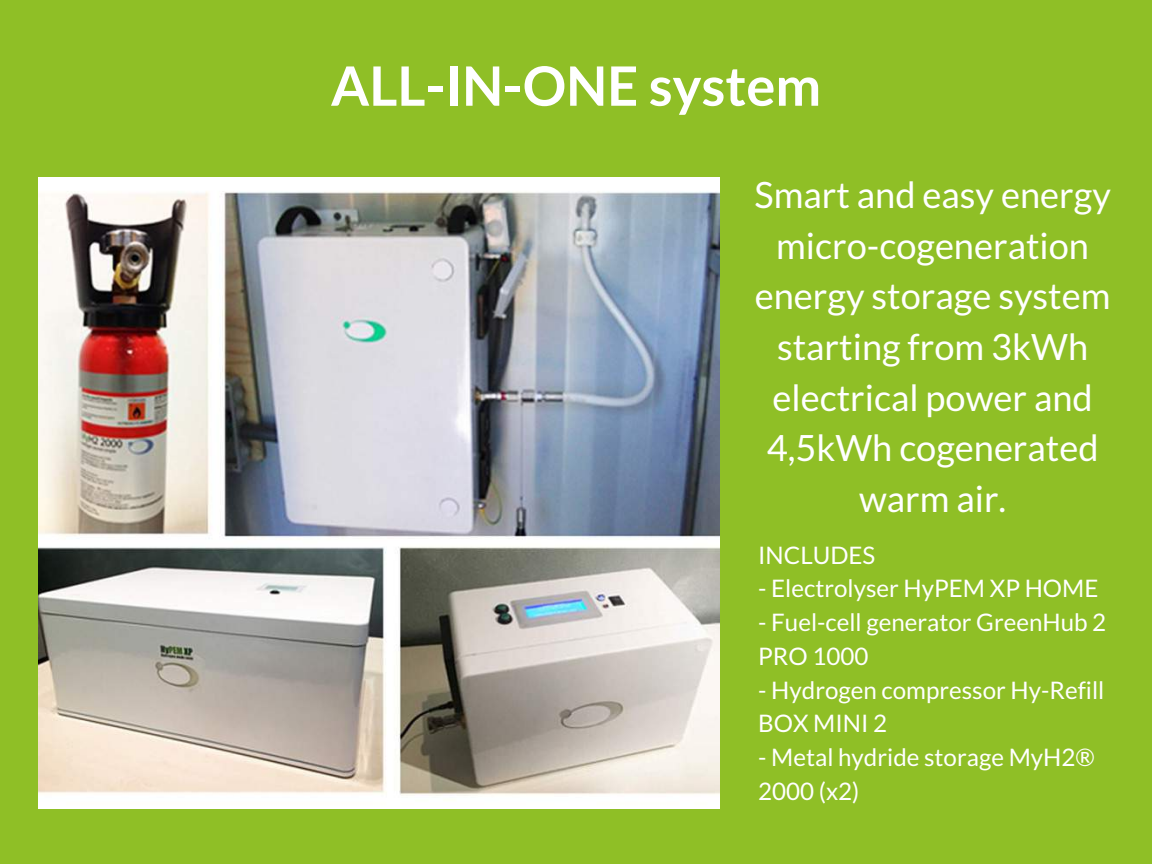
<style>
.page{position:relative;width:1152px;height:864px;background:#8fbf26}
.page>*{position:absolute;margin:0;border:0;box-sizing:border-box;transform-origin:0 0}
.t1{font:700 54.3px "Lato";color:#fff}
.t2{font:36.3px/50.7px "Lato";color:#fff;text-align:center}
.t3{font:24.15px/33.8px "Lato";color:#fff}
</style>
<div class="page">
<img style="left:38px;top:178px;width:682px;height:631px">
<h1 class="t1" style="left:331px;top:52px;width:492px">ALL-IN-ONE system</h1>
<h2 class="t2" style="left:754px;top:169px;width:358px">Smart and easy energy micro-cogeneration energy storage system starting from 3kWh electrical power and<br>4,5kWh cogenerated warm air.</h2>
<p class="t3" style="left:758px;top:537px;width:119px">INCLUDES</p>
<p class="t3" style="left:758px;top:571px;width:342px">- Electrolyser HyPEM XP HOME</p>
<p class="t3" style="left:758px;top:605px;width:350px">- Fuel-cell generator GreenHub 2<br>PRO 1000</p>
<p class="t3" style="left:758px;top:672px;width:348px">- Hydrogen compressor Hy-Refill<br>BOX MINI 2</p>
<p class="t3" style="left:758px;top:740px;width:338px">- Metal hydride storage MyH2®<br>2000 (x2)</p>
</div>
